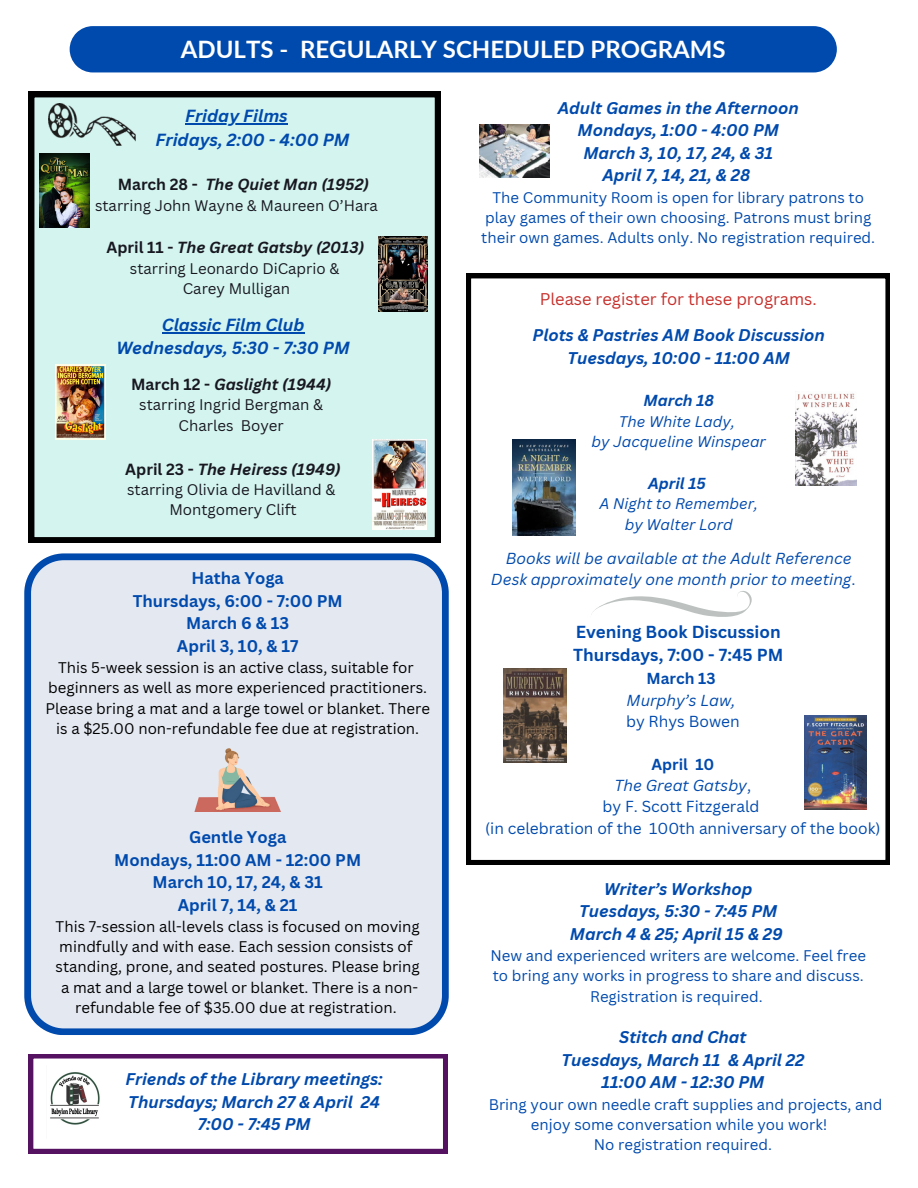
<style>
.page{position:relative;width:918px;height:1188px;background:#fff}
.page>*{position:absolute;margin:0;border:0;box-sizing:border-box;transform-origin:0 0}
.t1{font:700 24px "Lato";color:#fff}
.t2{font:italic 700 17.1px/23.7px "Canva Sans";color:#004aad}
.t3{font:700 16.95px/23.7px "Canva Sans";color:#004aad}
.t4{font:italic 700 16.5px/22.5px "Canva Sans";color:#004aad;text-align:center}
.t5{font:700 16.5px "Canva Sans";color:#004aad}
.t6{font:16.5px "Canva Sans";color:#c6302c}
.t7{font:italic 700 15.75px "Canva Sans";color:#181821}
.t8{font:italic 700 15.6px "Canva Sans";color:#181821}
.t9{font:italic 15.45px/21.1px "Canva Sans";color:#004aad;text-align:right}
.t10{font:15.45px/21.3px "Canva Sans";color:#004aad;text-align:center}
.t11{font:italic 700 15.45px "Canva Sans";color:#004aad}
.t12{font:700 15.45px "Canva Sans";color:#004aad}
.t13{font:15px/20.2px "Canva Sans";color:#000}
.t14{font:15px/20.2px "Canva Sans";color:#004aad;text-align:center}
.t15{font:15px "Canva Sans";color:#181821}
.t16{font:italic 15px "Canva Sans";color:#004aad}
.s1{font-style:normal}
.s2{font-weight:700;font-style:normal}
.s3{font-style:italic}
</style>
<div class="page">
<div style="left:70px;top:26px;width:767px;height:46px;background:#004aad"></div>
<div style="left:24px;top:553px;width:424px;height:482px;background:#e3e8f1"></div>
<img style="left:194px;top:749px;width:87px;height:63px">
<img style="left:479px;top:125px;width:70px;height:52px">
<div style="left:29px;top:92px;width:411px;height:451px;background:#d4f4ef"></div>
<hr style="left:185px;top:123px;width:103px;height:2px;background:#004aad">
<img style="left:48px;top:103px;width:88px;height:43px">
<img style="left:378px;top:237px;width:50px;height:74px">
<img style="left:40px;top:154px;width:49px;height:74px">
<hr style="left:162px;top:333px;width:142px;height:1px;background:#004aad">
<img style="left:56px;top:364px;width:49px;height:76px">
<img style="left:372px;top:440px;width:54px;height:89px">
<svg style="left:467px;top:274px;width:423px;height:590px"></svg>
<svg style="left:591px;top:589px;width:162px;height:30px"></svg>
<img style="left:512px;top:440px;width:63px;height:95px">
<img style="left:796px;top:392px;width:60px;height:93px">
<img style="left:503px;top:668px;width:63px;height:95px">
<img style="left:805px;top:715px;width:62px;height:95px">
<svg style="left:29px;top:1054px;width:418px;height:99px"></svg>
<img style="left:46px;top:1066px;width:57px;height:73px">
<h1 class="t1" style="left:181px;top:34px;width:546px">ADULTS - REGULARLY SCHEDULED PROGRAMS</h1>
<p class="t2" style="left:156px;top:104px;width:196px;text-indent:30px">Friday Films<br>Fridays, 2:00 - 4:00 PM</p>
<p class="t8" style="left:118px;top:173px;width:253px"><span class="s1">March 28 -</span> The Quiet Man (1952)</p>
<p class="t15" style="left:95px;top:195px;width:284px">starring John Wayne &amp; Maureen O’Hara</p>
<p class="t8" style="left:107px;top:236px;width:259px"><span class="s1">April 11 -</span> The Great Gatsby (2013)</p>
<h3 class="t15" style="left:130px;top:258px;width:211px">starring Leonardo DiCaprio &amp;</h3>
<h2 class="t15" style="left:183px;top:278px;width:109px">Carey Mulligan</h2>
<p class="t2" style="left:116px;top:313px;width:235px;line-height:23.2px;text-align:center">Classic Film Club<br>Wednesdays, 5:30 - 7:30 PM</p>
<p class="t7" style="left:131px;top:373px;width:202px"><span class="s1">March 12 -</span> Gaslight (1944)</p>
<p class="t15" style="left:139px;top:394px;width:185px">starring Ingrid Bergman &amp;</p>
<p class="t15" style="left:179px;top:415px;width:107px">Charles Boyer</p>
<p class="t7" style="left:125px;top:458px;width:217px"><span class="s1">April 23 -</span> The Heiress (1949)</p>
<p class="t15" style="left:127px;top:479px;width:210px">starring Olivia de Havilland &amp;</p>
<h3 class="t15" style="left:169px;top:499px;width:129px">Montgomery Clift</h3>
<p class="t5" style="left:192px;top:567px;width:94px">Hatha Yoga</p>
<h2 class="t5" style="left:133px;top:589px;width:211px">Thursdays, 6:00 - 7:00 PM</h2>
<p class="t5" style="left:186px;top:612px;width:104px">March 6 &amp; 13</p>
<p class="t5" style="left:177px;top:634px;width:123px">April 3, 10, &amp; 17</p>
<p class="t13" style="left:58px;top:657px;width:357px">This 5-week session is an active class, suitable for</p>
<p class="t13" style="left:45px;top:678px;width:386px">beginners as well as more experienced practitioners.<br>Please bring a mat and a large towel or blanket. There</p>
<p class="t13" style="left:56px;top:718px;width:364px">is a $25.00 non-refundable fee due at registration.</p>
<p class="t5" style="left:189px;top:825px;width:99px">Gentle Yoga</p>
<p class="t5" style="left:114px;top:848px;width:248px">Mondays, 11:00 AM - 12:00 PM</p>
<p class="t5" style="left:153px;top:870px;width:172px">March 10, 17, 24, &amp; 31</p>
<h2 class="t5" style="left:178px;top:893px;width:121px">April 7, 14, &amp; 21</h2>
<p class="t13" style="left:56px;top:916px;width:366px">This 7-session all-levels class is focused on moving mindfully and with ease. Each session consists of</p>
<p class="t13" style="left:56px;top:957px;width:366px">standing, prone, and seated postures. Please bring</p>
<p class="t13" style="left:61px;top:977px;width:359px;text-align:center">a mat and a large towel or blanket. There is a non&shy;refundable fee of $35.00 due at registration.</p>
<h3 class="t4" style="left:126px;top:1068px;width:259px">Friends of the Library meetings:<br>Thursdays; March 27 &amp; April 24<br>7:00 - 7:45 PM</h3>
<p class="t4" style="left:558px;top:96px;width:243px">Adult Games in the Afternoon</p>
<p class="t4" style="left:578px;top:119px;width:203px">Mondays, 1:00 - 4:00 PM</p>
<p class="t4" style="left:583px;top:141px;width:191px">March 3, 10, 17, 24, &amp; 31</p>
<p class="t4" style="left:603px;top:164px;width:149px">April 7, 14, 21, &amp; 28</p>
<p class="t14" style="left:481px;top:187px;width:395px">The Community Room is open for library patrons to play games of their own choosing. Patrons must bring their own games. Adults only. No registration required.</p>
<h3 class="t6" style="left:540px;top:287px;width:279px">Please register for these programs.</h3>
<p class="t4" style="left:533px;top:323px;width:294px">Plots &amp; Pastries AM Book Discussion<br>Tuesdays, 10:00 - 11:00 AM</p>
<p class="t11" style="left:644px;top:390px;width:72px">March 18</p>
<p class="t16" style="left:619px;top:411px;width:118px">The White Lady,</p>
<h2 class="t16" style="left:592px;top:431px;width:176px">by Jacqueline Winspear</h2>
<p class="t11" style="left:648px;top:472px;width:59px">April 15</p>
<p class="t16" style="left:599px;top:493px;width:160px">A Night to Remember,</p>
<p class="t16" style="left:625px;top:514px;width:110px">by Walter Lord</p>
<p class="t9" style="left:491px;top:548px;width:366px">Books will be available at the Adult Reference<br>Desk approximately one month prior to meeting<span class="s1">.</span></p>
<p class="t3" style="left:573px;top:619px;width:212px">Evening Book Discussion<br>Thursdays, 7:00 - 7:45 PM</p>
<p class="t9" style="left:627px;top:668px;width:110px;text-align:center"><span class="s2">March 13<br></span>Murphy’s Law,</p>
<p class="t10" style="left:626px;top:710px;width:115px">by Rhys Bowen</p>
<p class="t12" style="left:651px;top:753px;width:64px">April 10</p>
<p class="t10" style="left:485px;top:774px;width:397px"><span class="s3">The Great Gatsby</span>,<br>by F. Scott Fitzgerald<br>(in celebration of the 100th anniversary of the book)</p>
<p class="t4" style="left:604px;top:877px;width:150px">Writer’s Workshop</p>
<p class="t4" style="left:579px;top:900px;width:200px">Tuesdays, 5:30 - 7:45 PM</p>
<p class="t4" style="left:570px;top:922px;width:214px">March 4 &amp; 25; April 15 &amp; 29</p>
<p class="t14" style="left:490px;top:945px;width:377px">New and experienced writers are welcome. Feel free to bring any works in progress to share and discuss.<br>Registration is required.</p>
<p class="t4" style="left:619px;top:1026px;width:129px">Stitch and Chat</p>
<p class="t4" style="left:561px;top:1048px;width:244px">Tuesdays, March 11 &amp; April 22</p>
<p class="t4" style="left:601px;top:1071px;width:165px">11:00 AM - 12:30 PM</p>
<p class="t14" style="left:531px;top:1094px;width:353px;text-align:left;text-indent:-42px">Bring your own needle craft supplies and projects, and enjoy some conversation while you work!</p>
<p class="t14" style="left:594px;top:1134px;width:180px">No registration required.</p>
</div>
